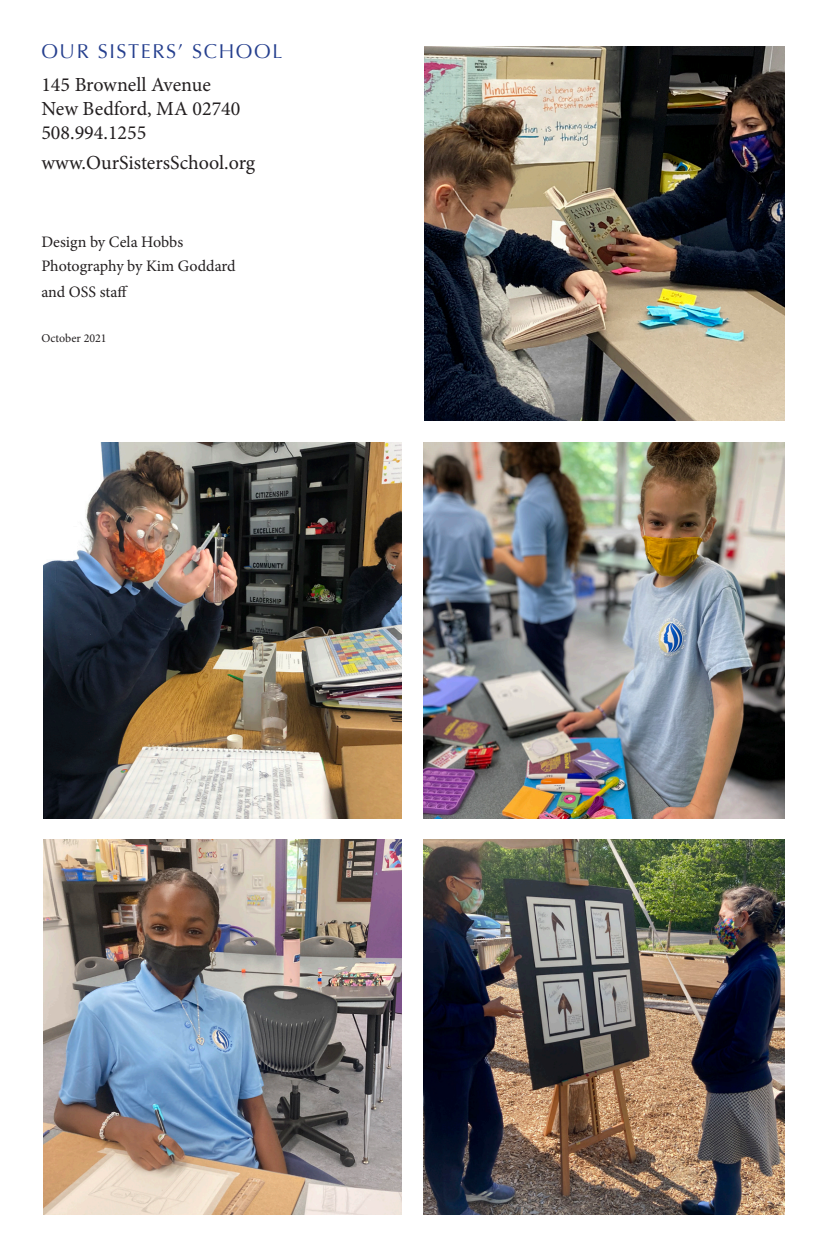
<style>
.page{position:relative;width:828px;height:1260px;background:#fff}
.page>*{position:absolute;margin:0;border:0;box-sizing:border-box;transform-origin:0 0}
.t1{font:20px/30px "Minion Pro";color:#231f20}
.t2{font:20px "Optima";letter-spacing:.08em;color:#253f8e}
.t3{font:16px/26.4px "Minion Pro";letter-spacing:-.005em;color:#231f20}
.t4{font:12px "Minion Pro";color:#231f20}
</style>
<div class="page">
<img style="left:43px;top:442px;width:359px;height:377px">
<img style="left:424px;top:46px;width:361px;height:374px">
<img style="left:424px;top:840px;width:361px;height:375px">
<img style="left:424px;top:442px;width:361px;height:377px">
<img style="left:43px;top:840px;width:359px;height:375px">
<p class="t2" style="left:41px;top:40px;width:243px">OUR SISTERS’ SCHOOL</p>
<p class="t1" style="left:41px;top:70px;width:171px">145 Brownell Avenue</p>
<p class="t1" style="left:41px;top:94px;width:201px">New Bedford, MA 02740</p>
<p class="t1" style="left:41px;top:118px;width:215px">508.994.1255 www.OurSistersSchool.org</p>
<p class="t3" style="left:41px;top:229px;width:143px">Design by Cela Hobbs</p>
<p class="t3" style="left:41px;top:253px;width:196px">Photography by Kim Goddard and OSS staff</p>
<p class="t4" style="left:41px;top:330px;width:67px">October 2021</p>
</div>
